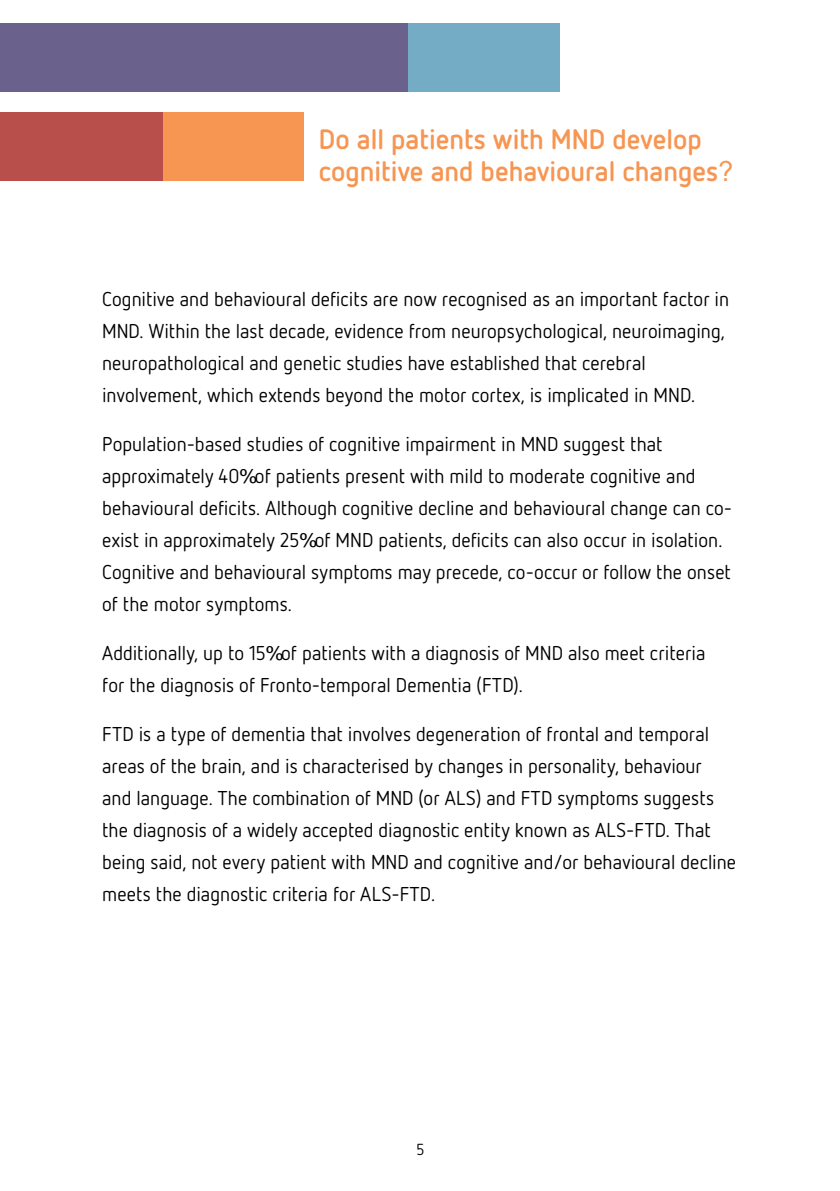
<style>
.page{position:relative;width:840px;height:1191px;background:#fff}
.page>*{position:absolute;margin:0;border:0;box-sizing:border-box;transform-origin:0 0}
.t1{font:700 28px/32px "Netto OT";color:#f79552}
.t2{font:20px/32px "Netto OT";letter-spacing:.005em;color:#000}
.t3{font:16px "Netto OT";color:#000}
</style>
<div class="page">
<div style="left:0;top:24px;width:452px;height:68px;background:#6a628d"></div>
<div style="left:408px;top:24px;width:152px;height:68px;background:#74abc5"></div>
<div style="left:12px;top:113px;width:292px;height:68px;background:#f79552"></div>
<div style="left:0;top:113px;width:162px;height:68px;background:#b84f4a"></div>
<h1 class="t1" style="left:319px;top:123px;width:416px">Do all patients with MND develop cognitive and behavioural changes?</h1>
<p class="t2" style="left:102px;top:283px;width:628px">Cognitive and behavioural deficits are now recognised as an important factor in MND. Within the last decade, evidence from neuropsychological, neuroimaging, neuropathological and genetic studies have established that cerebral involvement, which extends beyond the motor cortex, is implicated in MND.</p>
<p class="t2" style="left:102px;top:428px;width:631px">Population-based studies of cognitive impairment in MND suggest that approximately 40% of patients present with mild to moderate cognitive and behavioural deficits. Although cognitive decline and behavioural change can co&shy;exist in approximately 25% of MND patients, deficits can also occur in isolation.<br>Cognitive and behavioural symptoms may precede, co-occur or follow the onset of the motor symptoms.</p>
<p class="t2" style="left:102px;top:637px;width:604px">Additionally, up to 15% of patients with a diagnosis of MND also meet criteria for the diagnosis of Fronto-temporal Dementia (FTD).</p>
<p class="t2" style="left:102px;top:718px;width:635px">FTD is a type of dementia that involves degeneration of frontal and temporal areas of the brain, and is characterised by changes in personality, behaviour and language. The combination of MND (or ALS) and FTD symptoms suggests the diagnosis of a widely accepted diagnostic entity known as ALS-FTD. That being said, not every patient with MND and cognitive and/or behavioural decline meets the diagnostic criteria for ALS-FTD.</p>
<p class="t3" style="left:416px;top:1141px;width:9px">5</p>
</div>
